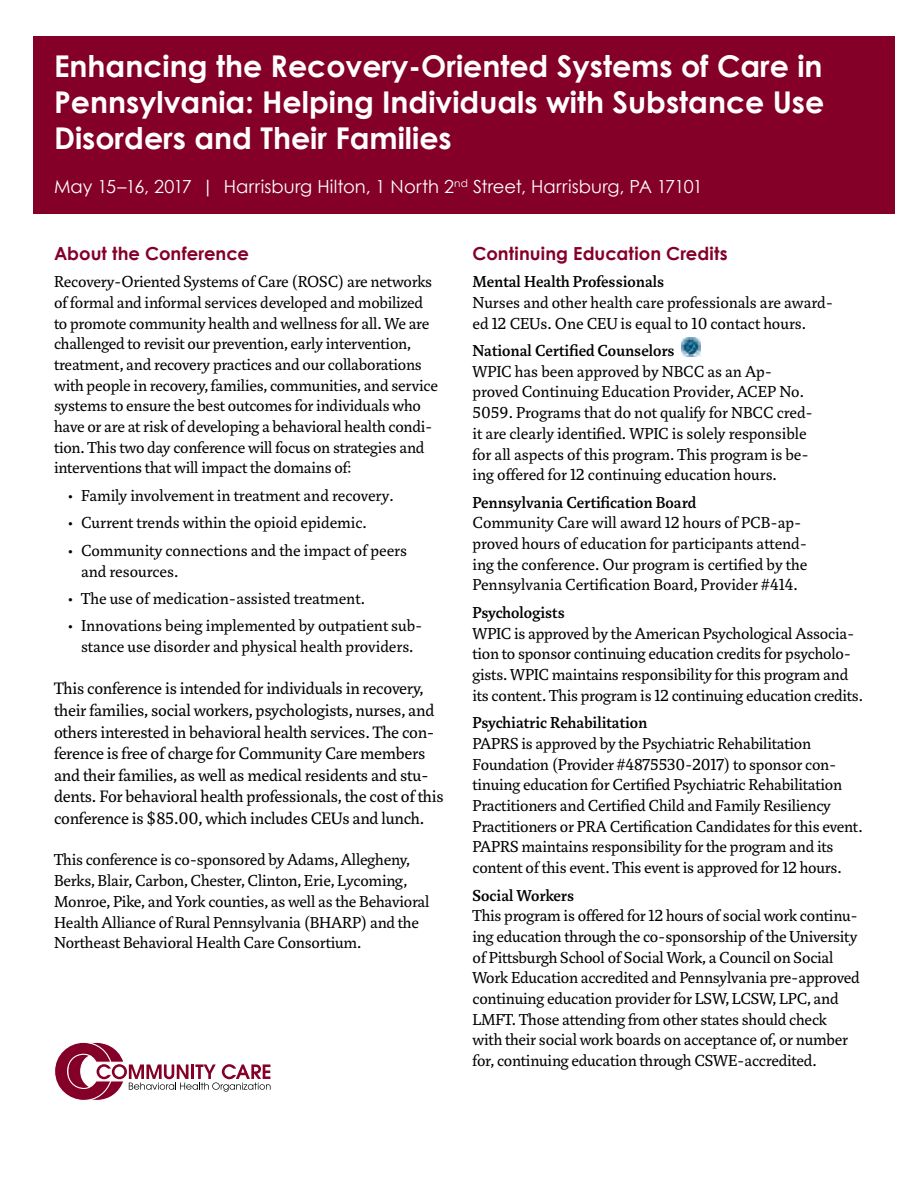
<style>
.page{position:relative;width:918px;height:1188px;background:#fff}
.page>*{position:absolute;margin:0;border:0;box-sizing:border-box;transform-origin:0 0}
.t1{font:700 30px/36px "Century Gothic";color:#fff;text-align:justify}
.body{font:18px/21.6px "Marat Pro";letter-spacing:-.01em;color:#000}
.Paragraph_Style_1{font:18px "Century Gothic";letter-spacing:.005em;color:#fff}
.headers{font:700 18px "Century Gothic";letter-spacing:.005em;color:#840029}
.body-2{font:17.25px/20.7px "Marat Pro";letter-spacing:-.01em;color:#000}
.body-3{font:500 17.25px "Marat Pro";color:#000}
.s1{font-size:18px}
</style>
<div class="page">
<div style="left:33px;top:37px;width:862px;height:177px;background:#840029"></div>
<img style="left:682px;top:338px;width:19px;height:18px">
<svg style="left:54px;top:1042px;width:217px;height:59px"></svg>
<p class="t1" style="left:54px;top:46px;width:772px">Enhancing the Recovery-Oriented Systems of Care in Pennsylvania: Helping Individuals with Substance Use Disorders and Their Families</p>
<p class="Paragraph_Style_1" style="left:54px;top:174px;width:650px">May 15–16, 2017 | Harrisburg Hilton, 1 North 2<sup>nd</sup> Street, Harrisburg, PA 17101</p>
<p class="headers" style="left:54px;top:240px;width:197px">About the Conference</p>
<p class="body-2" style="left:54px;top:272px;width:385px">Recovery-Oriented Systems of Care (ROSC) are networks of formal and informal services developed and mobilized to promote community health and wellness for all. We are challenged to revisit our prevention, early intervention, treatment, and recovery practices and our collaborations with people in recovery, families, communities, and service systems to ensure the best outcomes for individuals who have or are at risk of developing a behavioral health condi&shy;tion. This two day conference will focus on strategies and interventions that will impact the domains of:</p>
<p class="body-2" style="left:68px;top:485px;width:328px"><span class="s1">•</span> Family involvement in treatment and recovery.</p>
<p class="body-2" style="left:68px;top:513px;width:301px"><span class="s1">•</span> Current trends within the opioid epidemic.</p>
<p class="body-2" style="left:81px;top:540px;width:328px;text-indent:-14px"><span class="s1">•</span> Community connections and the impact of peers and resources.</p>
<p class="body-2" style="left:68px;top:588px;width:299px"><span class="s1">•</span> The use of medication-assisted treatment.</p>
<p class="body-2" style="left:68px;top:616px;width:357px;text-align:center"><span class="s1">•</span> Innovations being implemented by outpatient sub&shy;stance use disorder and physical health providers.</p>
<p class="body" style="left:54px;top:678px;width:391px">This conference is intended for individuals in recovery, their families, social workers, psychologists, nurses, and others interested in behavioral health services. The con&shy;ference is free of charge for Community Care members and their families, as well as medical residents and stu&shy;dents. For behavioral health professionals, the cost of this conference is $85.00, which includes CEUs and lunch.</p>
<p class="body-2" style="left:54px;top:850px;width:377px">This conference is co-sponsored by Adams, Allegheny, Berks, Blair, Carbon, Chester, Clinton, Erie, Lycoming, Monroe, Pike, and York counties, as well as the Behavioral Health Alliance of Rural Pennsylvania (BHARP) and the Northeast Behavioral Health Care Consortium.</p>
<p class="headers" style="left:472px;top:240px;width:257px">Continuing Education Credits</p>
<p class="body-3" style="left:472px;top:272px;width:193px">Mental Health Professionals</p>
<p class="body-2" style="left:472px;top:292px;width:362px">Nurses and other health care professionals are award&shy;ed 12 CEUs. One CEU is equal to 10 contact hours.</p>
<p class="body-3" style="left:472px;top:341px;width:204px">National Certified Counselors</p>
<p class="body-2" style="left:472px;top:361px;width:342px">WPIC has been approved by NBCC as an Ap&shy;proved Continuing Education Provider, ACEP No.<br>5059. Programs that do not qualify for NBCC cred&shy;it are clearly identified. WPIC is solely responsible for all aspects of this program. This program is be&shy;ing offered for 12 continuing education hours.</p>
<p class="body-3" style="left:472px;top:493px;width:225px">Pennsylvania Certification Board</p>
<p class="body-2" style="left:472px;top:513px;width:336px">Community Care will award 12 hours of PCB-ap&shy;proved hours of education for participants attend&shy;ing the conference. Our program is certified by the Pennsylvania Certification Board, Provider #414.</p>
<p class="body-3" style="left:472px;top:603px;width:94px">Psychologists</p>
<p class="body-2" style="left:472px;top:623px;width:392px">WPIC is approved by the American Psychological Associa&shy;tion to sponsor continuing education credits for psycholo&shy;gists. WPIC maintains responsibility for this program and its content. This program is 12 continuing education credits.</p>
<p class="body-3" style="left:472px;top:713px;width:176px">Psychiatric Rehabilitation</p>
<p class="body-2" style="left:472px;top:733px;width:392px">PAPRS is approved by the Psychiatric Rehabilitation Foundation (Provider #4875530-2017) to sponsor con&shy;tinuing education for Certified Psychiatric Rehabilitation Practitioners and Certified Child and Family Resiliency Practitioners or PRA Certification Candidates for this event.<br>PAPRS maintains responsibility for the program and its content of this event. This event is approved for 12 hours.</p>
<p class="body-3" style="left:472px;top:886px;width:103px">Social Workers</p>
<p class="body-2" style="left:472px;top:906px;width:389px">This program is offered for 12 hours of social work continu&shy;ing education through the co-sponsorship of the University of Pittsburgh School of Social Work, a Council on Social Work Education accredited and Pennsylvania pre-approved continuing education provider for LSW, LCSW, LPC, and LMFT. Those attending from other states should check with their social work boards on acceptance of, or number for, continuing education through CSWE-accredited.</p>
</div>
